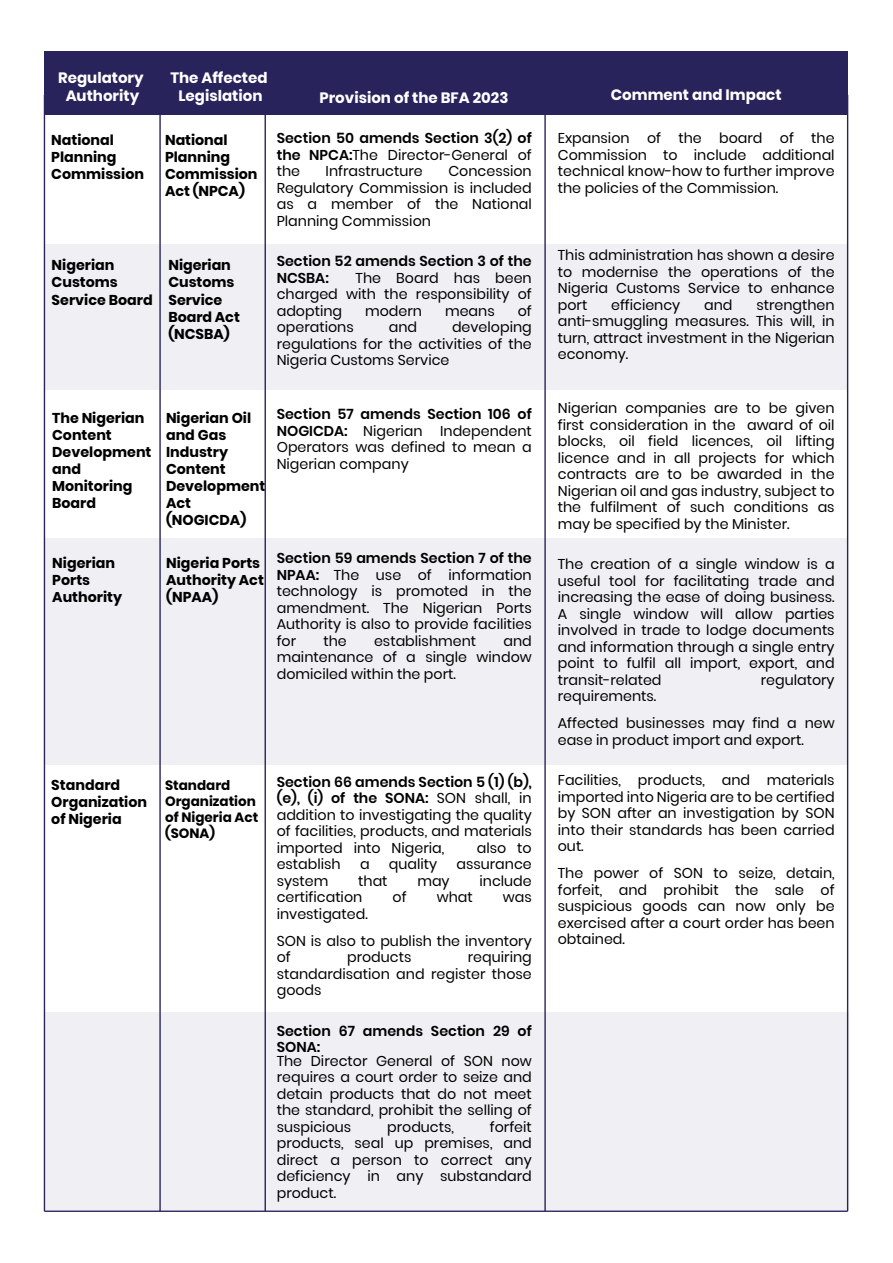
<style>
.page{position:relative;width:893px;height:1263px;background:#fff}
.page>*{position:absolute;margin:0;border:0;box-sizing:border-box;transform-origin:0 0}
.t1{font:700 15px/18px "Poppins";color:#fff;text-align:center}
.t2{font:14.25px/16.5px "Poppins";color:#000;text-align:justify}
.t3{font:700 14.25px/17.1px "Poppins";color:#000}
.t4{font:600 14.25px/16.5px "Poppins";color:#000}
.t5{font:700 13.5px/16.2px "Poppins";color:#000}
.s1{font-weight:400}
.s2{font-weight:600}
</style>
<div class="page">
<div style="left:44px;top:538px;width:804px;height:227px;background:#f0f0f4"></div>
<div style="left:45px;top:1012px;width:803px;height:197px;background:#f0f0f4"></div>
<div style="left:45px;top:244px;width:803px;height:146px;background:#f0f0f4"></div>
<div style="left:44px;top:52px;width:804px;height:63px;background:#29235c"></div>
<hr style="left:44px;top:95px;width:1px;height:1116px;background:#29235c">
<hr style="left:159px;top:95px;width:2px;height:1116px;background:#29235c">
<hr style="left:265px;top:95px;width:1px;height:1116px;background:#29235c">
<hr style="left:544px;top:95px;width:2px;height:1116px;background:#29235c">
<hr style="left:847px;top:95px;width:1px;height:1116px;background:#29235c">
<hr style="left:44px;top:1210px;width:804px;height:2px;background:#29235c">
<p class="t1" style="left:58px;top:69px;width:87px">Regulatory<br>Authority</p>
<p class="t1" style="left:170px;top:69px;width:99px">The Affected<br>Legislation</p>
<p class="t3" style="left:51px;top:131px;width:94px">National<br>Planning<br>Commission</p>
<p class="t3" style="left:165px;top:131px;width:94px">National<br>Planning<br>Commission<br>Act (NPCA)</p>
<p class="t3" style="left:52px;top:257px;width:103px">Nigerian<br>Customs<br>Service Board</p>
<p class="t3" style="left:168px;top:257px;width:73px">Nigerian<br>Customs<br>Service<br>Board Act (NCSBA)</p>
<p class="t3" style="left:52px;top:409px;width:101px">The Nigerian<br>Content<br>Development and<br>Monitoring<br>Board</p>
<p class="t3" style="left:166px;top:409px;width:101px">Nigerian Oil and Gas<br>Industry<br>Content<br>Development<br>Act (NOGICDA)</p>
<p class="t3" style="left:52px;top:554px;width:71px">Nigerian<br>Ports<br>Authority</p>
<p class="t3" style="left:166px;top:554px;width:99px">Nigeria Ports<br>Authority Act (NPAA)</p>
<p class="t3" style="left:51px;top:776px;width:97px">Standard<br>Organization of Nigeria</p>
<p class="t5" style="left:165px;top:777px;width:95px">Standard<br>Organization of Nigeria Act (SONA)</p>
<p class="t1" style="left:319px;top:89px;width:190px">Provision of the BFA 2023</p>
<p class="t1" style="left:611px;top:86px;width:172px">Comment and Impact</p>
<p class="t4" style="left:277px;top:130px;width:257px;text-align:justify">Section 50 amends Section 3(2) of the NPCA:<span class="s1">The Director-General of the</span></p>
<p class="t2" style="left:558px;top:130px;width:278px">Expansion of the board of the Commission to include additional technical know-how to further improve the policies of the Commission.</p>
<p class="t2" style="left:326px;top:163px;width:99px">Infrastructure</p>
<p class="t2" style="left:277px;top:163px;width:257px;text-indent:172px">Concession Regulatory Commission is included as a member of the National Planning Commission</p>
<p class="t4" style="left:277px;top:253px;width:257px">Section 52 amends Section 3 of the<br>NCSBA:</p>
<p class="t2" style="left:558px;top:247px;width:278px">This administration has shown a desire to modernise the operations of the Nigeria Customs Service to enhance port</p>
<p class="t2" style="left:277px;top:269px;width:257px;text-indent:79px">The Board has been charged with the responsibility of adopting</p>
<p class="t2" style="left:611px;top:296px;width:71px">efficiency</p>
<p class="t2" style="left:704px;top:296px;width:30px">and</p>
<p class="t2" style="left:558px;top:296px;width:278px;text-indent:198px">strengthen anti-smuggling measures. This will, in turn, attract investment in the Nigerian economy.</p>
<p class="t2" style="left:558px;top:400px;width:278px">Nigerian companies are to be given first consideration in the award of oil blocks, oil field licences, oil lifting licence and in all projects for which contracts are to be awarded in the Nigerian oil and gas industry, subject to the fulfilment of such conditions as may be specified by the Minister.</p>
<p class="t2" style="left:558px;top:556px;width:278px">The creation of a single window is a useful tool for facilitating trade and increasing the ease of doing business.<br>A single window will allow parties involved in trade to lodge documents and information through a single entry point to fulfil all import, export, and transit-related</p>
<p class="t2" style="left:365px;top:302px;width:58px">modern</p>
<p class="t2" style="left:445px;top:302px;width:51px">means</p>
<p class="t2" style="left:518px;top:302px;width:16px">of</p>
<p class="t2" style="left:277px;top:319px;width:257px;text-indent:175px">developing regulations for the activities of the Nigeria Customs Service</p>
<p class="t2" style="left:277px;top:406px;width:257px"><span class="s2">Section 57 amends Section 106 of NOGICDA:</span> Nigerian Independent Operators was defined to mean a Nigerian company</p>
<p class="t2" style="left:277px;top:319px;width:79px">operations</p>
<p class="t2" style="left:389px;top:319px;width:30px">and</p>
<p class="t2" style="left:277px;top:550px;width:257px"><span class="s2">Section 59 amends Section 7 of the NPAA:</span> The use of information technology is promoted in the amendment. The Nigerian Ports Authority is also to provide facilities for</p>
<p class="t2" style="left:323px;top:632px;width:25px">the</p>
<p class="t2" style="left:374px;top:632px;width:104px">establishment</p>
<p class="t2" style="left:277px;top:632px;width:257px;text-indent:227px">and maintenance of a single window domiciled within the port.</p>
<p class="t2" style="left:761px;top:671px;width:75px">regulatory</p>
<p class="t2" style="left:558px;top:683px;width:278px;line-height:27px">requirements.<br>Affected businesses may find a new</p>
<p class="t2" style="left:558px;top:731px;width:247px">ease in product import and export.</p>
<p class="t2" style="left:558px;top:772px;width:278px">Facilities, products, and materials imported into Nigeria are to be certified by SON after an investigation by SON into their standards has been carried out.</p>
<p class="t2" style="left:558px;top:865px;width:278px">The power of SON to seize, detain, forfeit, and prohibit the sale of suspicious goods can now only be exercised after a court order has been obtained.</p>
<p class="t2" style="left:277px;top:773px;width:257px"><span class="s2">Section 66 amends Section 5 (1) (b), (e), (i) of the SONA:</span> SON shall, in addition to investigating the quality of facilities, products, and materials imported into Nigeria,</p>
<p class="t2" style="left:477px;top:839px;width:56px">also to</p>
<p class="t2" style="left:277px;top:856px;width:66px">establish</p>
<p class="t2" style="left:360px;top:856px;width:11px">a</p>
<p class="t2" style="left:389px;top:856px;width:50px">quality</p>
<p class="t2" style="left:456px;top:856px;width:77px">assurance</p>
<p class="t2" style="left:277px;top:872px;width:53px">system</p>
<p class="t2" style="left:358px;top:872px;width:31px">that</p>
<p class="t2" style="left:417px;top:872px;width:34px">may</p>
<p class="t2" style="left:479px;top:872px;width:54px">include</p>
<p class="t2" style="left:277px;top:889px;width:87px">certification</p>
<p class="t2" style="left:392px;top:889px;width:16px">of</p>
<p class="t2" style="left:437px;top:889px;width:38px">what</p>
<p class="t2" style="left:503px;top:889px;width:30px">was</p>
<p class="t2" style="left:277px;top:900px;width:257px;line-height:27px">investigated.<br>SON is also to publish the inventory</p>
<p class="t2" style="left:277px;top:949px;width:16px">of</p>
<p class="t2" style="left:347px;top:949px;width:66px">products</p>
<p class="t2" style="left:277px;top:949px;width:257px;text-indent:191px">requiring standardisation and register those goods</p>
<p class="t4" style="left:277px;top:1022px;width:257px">Section 67 amends Section 29 of<br>SONA:</p>
<p class="t2" style="left:277px;top:1052px;width:257px">The Director General of SON now requires a court order to seize and detain products that do not meet the standard, prohibit the selling of suspicious</p>
<p class="t2" style="left:277px;top:1118px;width:257px;text-indent:213px">forfeit products, seal up premises, and direct a person to correct any deficiency in any substandard product.</p>
<p class="t2" style="left:387px;top:1118px;width:68px">products,</p>
</div>
